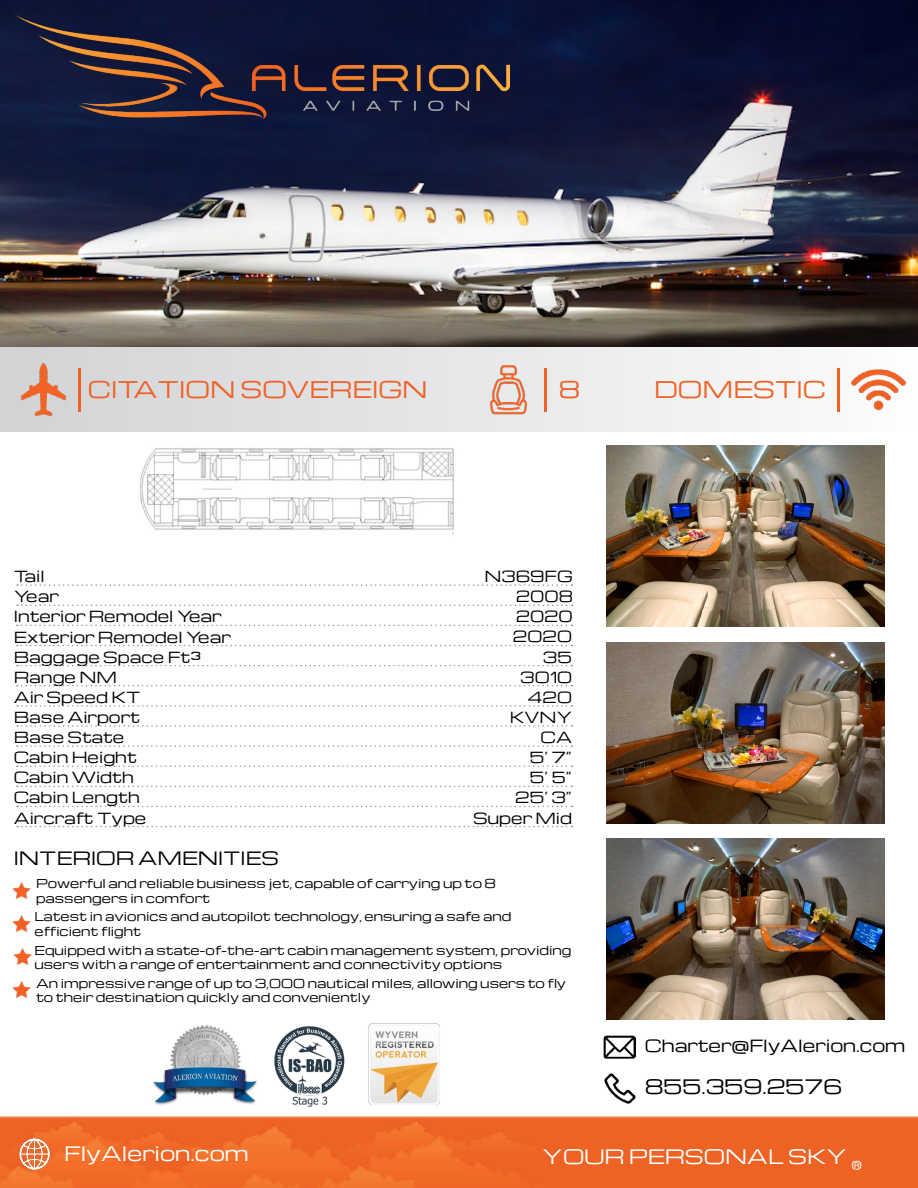
<style>
.page{position:relative;width:918px;height:1188px;background:#fff}
.page>*{position:absolute;margin:0;border:0;box-sizing:border-box;transform-origin:0 0}
.t1{font:22.5px "Michroma";color:#f16125}
.t2{font:22.5px "Michroma";color:#f16125}
.t3{font:19.5px "Michroma";color:#fff}
.t4{font:19.5px "Michroma";color:#000}
.t5{font:18px "Michroma";color:#000}
.t6{font:16.5px "Michroma";color:#000}
.t7{font:15px/20.1px "Michroma";color:#000}
.t8{font:15px/20.1px "Michroma";color:#000;text-align:justify}
.t9{font:12px/14.4px "Michroma";color:#000}
.s1{font-style:inherit}
</style>
<div class="page">
<img style="left:0;top:0;width:918px;height:432px">
<img style="left:15px;top:15px;width:494px;height:103px">
<div style="left:1px;top:351px;width:917px;height:837px;background:#fff"></div>
<div style="left:1px;top:347px;width:916px;height:85px;background:linear-gradient(to right,#d1d3d4,#fcfbfb)"></div>
<hr style="left:79px;top:368px;width:2px;height:43px;background:#f16125">
<img style="left:15px;top:361px;width:56px;height:57px">
<img style="left:481px;top:361px;width:56px;height:57px">
<img style="left:850px;top:361px;width:56px;height:57px">
<hr style="left:545px;top:368px;width:2px;height:43px;background:#f16125">
<hr style="left:838px;top:368px;width:2px;height:43px;background:#f16125">
<img style="left:139px;top:448px;width:315px;height:87px">
<img style="left:13px;top:882px;width:18px;height:17px">
<img style="left:13px;top:915px;width:18px;height:17px">
<img style="left:14px;top:948px;width:18px;height:17px">
<img style="left:13px;top:981px;width:18px;height:17px">
<img style="left:606px;top:446px;width:278px;height:181px">
<img style="left:606px;top:839px;width:278px;height:181px">
<img style="left:606px;top:642px;width:278px;height:181px">
<svg style="left:17px;top:584px;width:556px;height:2px"></svg>
<svg style="left:17px;top:605px;width:556px;height:1px"></svg>
<svg style="left:17px;top:625px;width:555px;height:1px"></svg>
<svg style="left:17px;top:645px;width:555px;height:1px"></svg>
<svg style="left:17px;top:665px;width:555px;height:1px"></svg>
<svg style="left:17px;top:826px;width:556px;height:1px"></svg>
<svg style="left:17px;top:806px;width:556px;height:1px"></svg>
<svg style="left:17px;top:786px;width:555px;height:1px"></svg>
<svg style="left:17px;top:765px;width:555px;height:2px"></svg>
<svg style="left:17px;top:745px;width:555px;height:2px"></svg>
<svg style="left:17px;top:725px;width:556px;height:2px"></svg>
<svg style="left:17px;top:705px;width:556px;height:2px"></svg>
<svg style="left:17px;top:685px;width:555px;height:1px"></svg>
<img style="left:153px;top:1025px;width:104px;height:80px">
<img style="left:274px;top:1026px;width:71px;height:80px">
<img style="left:368px;top:1024px;width:72px;height:81px">
<img style="left:604px;top:1073px;width:32px;height:31px">
<img style="left:603px;top:1035px;width:32px;height:24px">
<img style="left:1px;top:1117px;width:917px;height:71px">
<img style="left:18px;top:1138px;width:32px;height:32px">
<h1 class="t1" style="left:88px;top:377px;width:341px">CITATION SOVEREIGN</h1>
<h1 class="t2" style="left:559px;top:377px;width:23px">8</h1>
<h1 class="t1" style="left:654px;top:377px;width:174px">DOMESTIC</h1>
<p class="t7" style="left:14px;top:567px;width:218px">Tail<br>Year<br>Interior Remodel Year<br>Exterior Remodel Year<br>Baggage Space Ft³<br>Range NM<br>Air Speed KT<br>Base Airport<br>Base State<br>Cabin Height<br>Cabin Width<br>Cabin Length<br>Aircraft Type</p>
<p class="t8" style="left:516px;top:567px;width:59px;text-indent:-31px">N369FG 2008<br>2020</p>
<p class="t7" style="left:473px;top:627px;width:101px;text-align:right">2020<br>35<br>3010<br>420<br>K<span class="s1">VNY<br></span>CA<br>5’ <span class="s1">7</span>”<br>5’ <span class="s1">5</span>”<br>25’ 3”<br>Super Mid</p>
<h3 class="t5" style="left:14px;top:848px;width:267px">INTERIOR AMENITIES</h3>
<p class="t9" style="left:36px;top:877px;width:462px">Powerful and reliable business jet, capable of carrying up to <span class="s1">8 </span>passengers in comfort</p>
<p class="t9" style="left:35px;top:910px;width:478px">Latest in avionics and autopilot technology, ensuring a safe and efficient flight</p>
<p class="t9" style="left:35px;top:943px;width:538px">Equipped with a state-of-the-art cabin management system, providing users with a range of entertainment and connectivity options</p>
<p class="t9" style="left:36px;top:977px;width:532px">An impressive range of up to 3,000 nautical miles, allowing users to fly to their destination quickly and conveniently</p>
<h3 class="t6" style="left:645px;top:1036px;width:262px">Charter@FlyAlerion.com</h3>
<h2 class="t4" style="left:645px;top:1076px;width:199px">855.359.2576</h2>
<h2 class="t3" style="left:64px;top:1142px;width:186px">FlyAlerion.com</h2>
<h2 class="t3" style="left:542px;top:1145px;width:321px">YOUR PERSONAL SKY <sub>®</sub></h2>
</div>
